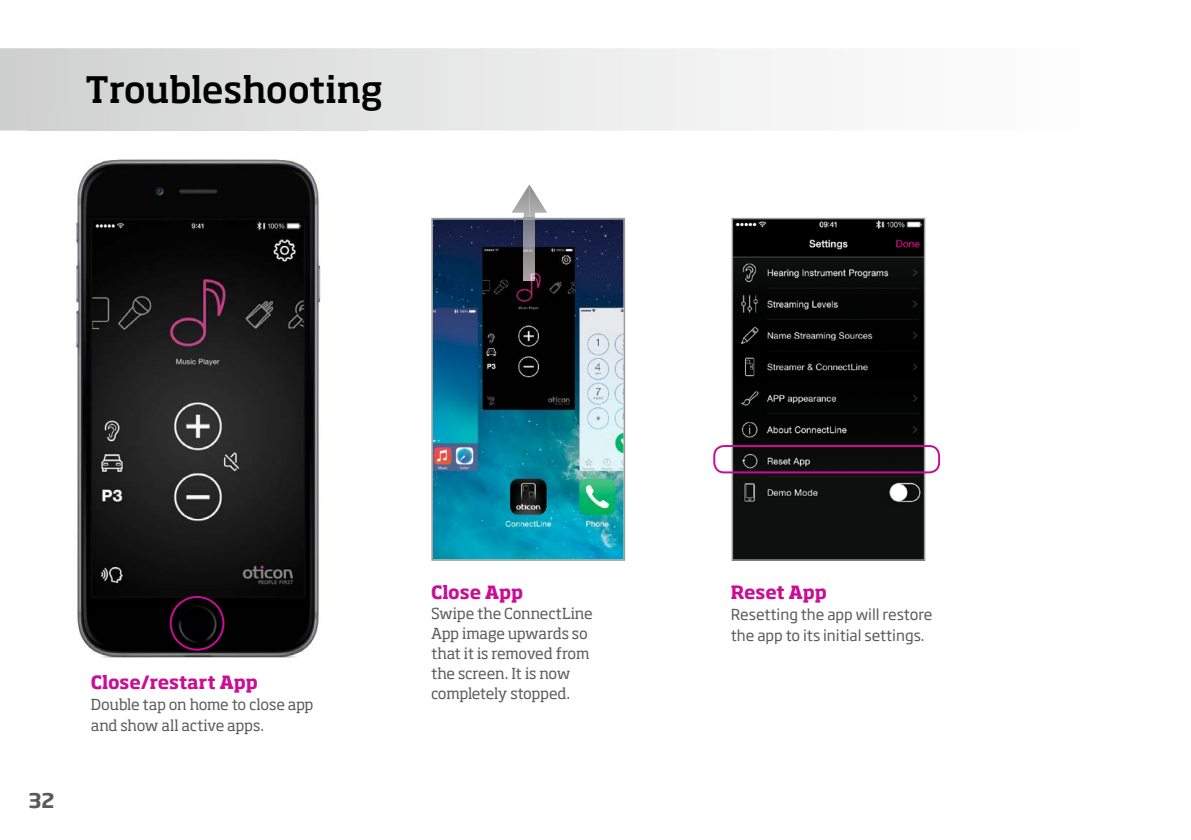
<style>
.page{position:relative;width:1191px;height:840px;background:#fff}
.page>*{position:absolute;margin:0;border:0;box-sizing:border-box;transform-origin:0 0}
.t1{font:500 36px "Soho Pro";letter-spacing:-.01em;color:#000}
.t2{font:700 20px "Soho Gothic Pro";color:#5b5b5a}
.t3{font:700 18px "Soho Pro";letter-spacing:-.005em;color:#c90e96}
.t4{font:15px/20px "Soho Pro";letter-spacing:-.025em;color:#5b5b5a}
.t5{font:15px/21px "Soho Gothic Pro";color:#5b5b5a}
</style>
<div class="page">
<img style="left:28px;top:130px;width:340px;height:528px">
<svg style="left:170px;top:595px;width:54px;height:55px;background:#190514"></svg>
<img style="left:431px;top:218px;width:194px;height:342px">
<svg style="left:731px;top:218px;width:194px;height:342px;background:#131313"></svg>
<svg style="left:713px;top:445px;width:227px;height:28px;background:#482e41"></svg>
<img style="left:524px;top:219px;width:11px;height:62px">
<svg style="left:511px;top:184px;width:36px;height:35px"></svg>
<svg style="left:0;top:48px;width:771px;height:82px"></svg>
<h1 class="t1" style="left:85px;top:64px;width:299px">Troubleshooting</h1>
<h2 class="t2" style="left:28px;top:783px;width:28px">32</h2>
<p class="t3" style="left:91px;top:668px;width:169px">Close/restart App</p>
<p class="t4" style="left:91px;top:692px;width:224px;line-height:21px">Double tap on home to close app and show all active apps.</p>
<p class="t3" style="left:431px;top:578px;width:94px">Close App</p>
<p class="t4" style="left:431px;top:602px;width:163px">Swipe the ConnectLine<br>App image upwards so that it is removed from the screen. It is now completely stopped.</p>
<p class="t3" style="left:731px;top:578px;width:98px">Reset App</p>
<p class="t5" style="left:731px;top:602px;width:203px">Resetting the app will restore the app to its initial settings.</p>
</div>
